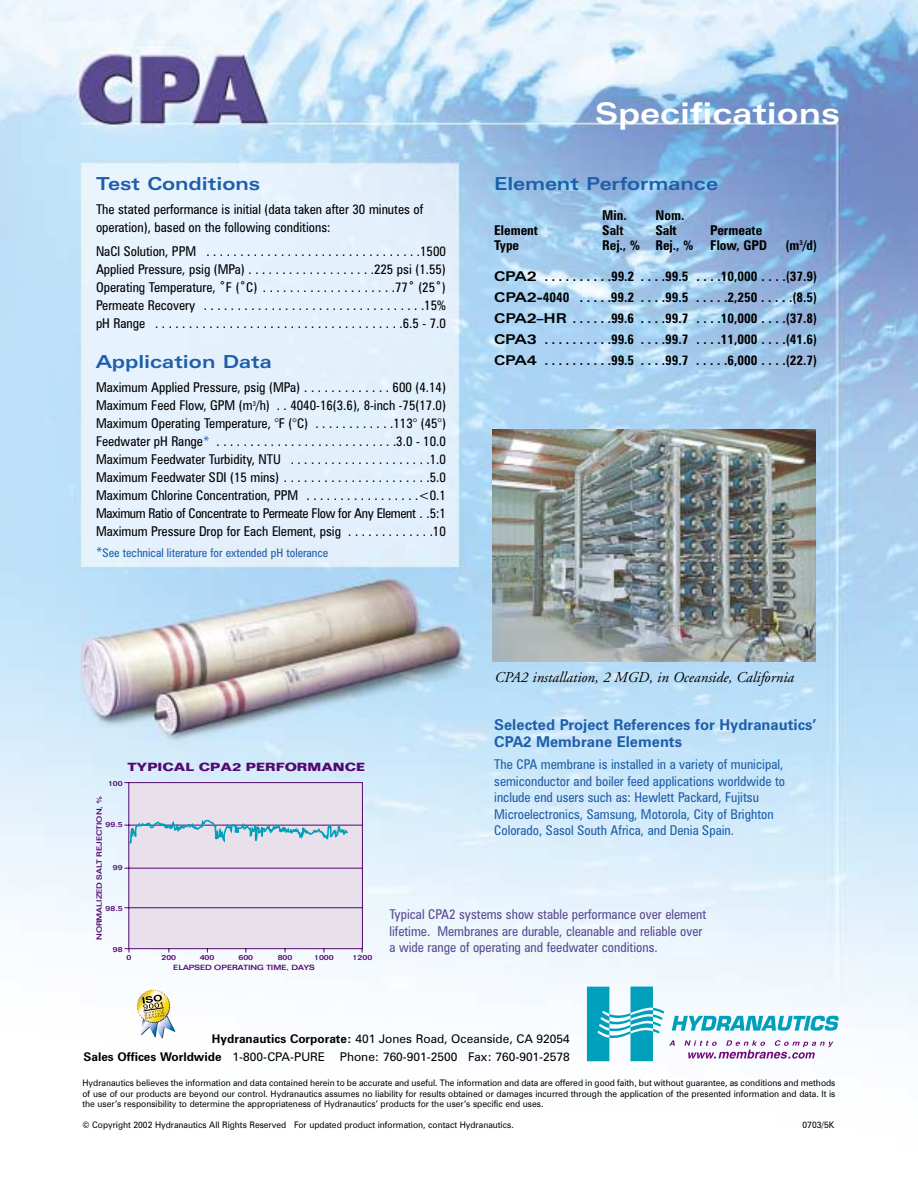
<style>
.page{position:relative;width:918px;height:1188px;background:#fff}
.page>*{position:absolute;margin:0;border:0;box-sizing:border-box;transform-origin:0 0}
.t1{font:700 expanded 30px "Zurich BT";color:#fff}
.t2{font:700 expanded 18px "Zurich BT";color:#1e5eaa}
.t3{font:700 15px/16.5px "Zurich BT";color:#1e5eaa}
.t4{font:italic 15px "Adobe Garamond";color:#000}
.t5{font:condensed 13.5px/18px "Zurich BT";color:#000;text-align:justify}
.t6{font:700 condensed 13.5px/21px "Zurich BT";color:#000;text-align:justify}
.t7{font:condensed 13.5px/16.5px "Zurich BT";color:#1e5eaa}
.t8{font:condensed 13.5px/16.5px "Zurich BT";color:#5a4a90}
.t9{font:12px/18px "Zurich BT";color:#000;text-align:right}
.t10{font:condensed 12px "Zurich BT";color:#1e5eaa}
.t11{font:700 11.55px "Folio";color:#520a6f;scale:1.2 1}
.t12{font:9px/10.5px "Zurich BT";color:#000;text-align:justify;scale:.95 1}
.t13{font:500 7.35px "Folio";color:#520a6f;scale:1.2 1}
.s1{color:#1e5eaa}
.s2{font-size:13.5px}
.s3{font-stretch:expanded}
.s4{font-weight:700}
</style>
<div class="page">
<img style="left:0;top:0;width:918px;height:1062px">
<svg style="left:587px;top:987px;width:251px;height:74px"></svg>
<img style="left:137px;top:989px;width:42px;height:57px">
<img style="left:493px;top:430px;width:323px;height:232px">
<svg style="left:124px;top:782px;width:239px;height:171px;background:#ded7e6"></svg>
<h2 class="t2" style="left:96px;top:177px;width:166px">Test Conditions</h2>
<p class="t5" style="left:96px;top:202px;width:329px">The stated performance is initial (data taken after 30 minutes of operation), based on the following conditions:</p>
<p class="t5" style="left:96px;top:244px;width:352px">NaCl Solution, PPM . . . . . . . . . . . . . . . . . . . . . . . . . . . . . . . .1500<br>Applied Pressure, psig (MPa) . . . . . . . . . . . . . . . . . . .225 psi (1.55)<br>Operating Temperature, ˚F (˚C) . . . . . . . . . . . . . . . . . . . .77˚ (25˚)<br>Permeate Recovery . . . . . . . . . . . . . . . . . . . . . . . . . . . . . . . . .15% pH Range . . . . . . . . . . . . . . . . . . . . . . . . . . . . . . . . . . . . .6.5 - 7.0</p>
<h2 class="t2" style="left:96px;top:356px;width:177px">Application Data</h2>
<p class="t5" style="left:96px;top:380px;width:352px">Maximum Applied Pressure, psig (MPa) . . . . . . . . . . . . . 600 (4.14)<br>Maximum Feed Flow, GPM (m<sup>3</sup>/h) . . 4040-16(3.6), 8-inch -75(17.0)<br>Maximum Operating Temperature, °F (°C) . . . . . . . . . . . .113° (45°)<br>Feedwater pH Range<span class="s1">*</span> . . . . . . . . . . . . . . . . . . . . . . . . . . .3.0 - 10.0<br>Maximum Feedwater Turbidity, NTU . . . . . . . . . . . . . . . . . . . . .1.0<br>Maximum Feedwater SDI (15 mins) . . . . . . . . . . . . . . . . . . . . . .5.0<br>Maximum Chlorine Concentration, PPM . . . . . . . . . . . . . . . . .&lt;0.1<br>Maximum Ratio of Concentrate to Permeate Flow for Any Element . .5:1<br>Maximum Pressure Drop for Each Element, psig . . . . . . . . . . . . .10</p>
<p class="t10" style="left:96px;top:549px;width:234px"><span class="s2">*</span>See technical literature for extended pH tolerance</p>
<h1 class="t1" style="left:595px;top:103px;width:247px">Specifications</h1>
<h2 class="t2" style="left:494px;top:177px;width:225px">Element Performance</h2>
<p class="t6" style="left:602px;top:207px;width:26px">Min.</p>
<p class="t6" style="left:655px;top:207px;width:30px">Nom.</p>
<p class="t6" style="left:494px;top:222px;width:45px">Element</p>
<p class="t6" style="left:602px;top:222px;width:23px">Salt</p>
<p class="t6" style="left:655px;top:222px;width:23px">Salt</p>
<p class="t6" style="left:710px;top:222px;width:53px">Permeate</p>
<p class="t6" style="left:494px;top:237px;width:26px">Type</p>
<p class="t6" style="left:602px;top:237px;width:166px">Rej., % Rej., % Flow, GPD</p>
<p class="t6" style="left:786px;top:237px;width:33px">(m<sup>3</sup>/d)</p>
<p class="t6" style="left:494px;top:268px;width:324px"><span class="s3">CPA2</span> . . . . . . . . . .99.2 . . . .99.5 . . . .10,000 . . . .(37.9)<br><span class="s3">CPA2-</span>4040 . . . . .99.2 . . . .99.5 . . . . .2,250 . . . . .(8.5)<br><span class="s3">CPA2–HR</span> . . . . . .99.6 . . . .99.7 . . . .10,000 . . . .(37.8)<br><span class="s3">CPA3</span> . . . . . . . . . .99.6 . . . .99.7 . . . .11,000 . . . .(41.6)<br><span class="s3">CPA4</span> . . . . . . . . . .99.5 . . . .99.7 . . . . .6,000 . . . .(22.7)</p>
<p class="t4" style="left:494px;top:671px;width:301px">CPA2 installation, 2 MGD, in Oceanside, California</p>
<p class="t11" style="left:127px;top:762px;width:200px">TYPICAL CPA2 PERFORMANCE</p>
<p class="t13" style="left:108px;top:780px;width:14px">100</p>
<p class="t13" style="left:106px;top:822px;width:16px">99.5</p>
<p class="t13" style="left:113px;top:864px;width:10px">99</p>
<p class="t13" style="left:106px;top:905px;width:16px">98.5</p>
<p class="t13" style="left:113px;top:946px;width:10px">98</p>
<p class="t13" style="left:97px;top:940px;width:122px;rotate:-90deg">NORMALIZED SALT REJECTION, %</p>
<p class="t13" style="left:127px;top:954px;width:6px">0</p>
<p class="t13" style="left:162px;top:954px;width:14px">200</p>
<p class="t13" style="left:200px;top:954px;width:14px">400</p>
<p class="t13" style="left:239px;top:954px;width:14px">600</p>
<p class="t13" style="left:278px;top:954px;width:14px">800</p>
<p class="t13" style="left:314px;top:954px;width:18px">1000</p>
<p class="t13" style="left:353px;top:954px;width:18px">1200</p>
<p class="t13" style="left:173px;top:964px;width:119px">ELAPSED OPERATING TIME, DAYS</p>
<p class="t3" style="left:494px;top:718px;width:324px">Selected Project References for Hydranautics’<br>CPA2 Membrane Elements</p>
<p class="t7" style="left:494px;top:758px;width:292px">The CPA membrane is installed in a variety of municipal, semiconductor and boiler feed applications worldwide to include end users such as: Hewlett Packard, Fujitsu Microelectronics, Samsung, Motorola, City of Brighton Colorado, Sasol South Africa, and Denia Spain.</p>
<p class="t8" style="left:389px;top:908px;width:318px">Typical CPA2 systems show stable performance over element lifetime. Membranes are durable, cleanable and reliable over a wide range of operating and feedwater conditions.</p>
<p class="t9" style="left:84px;top:1032px;width:488px"><span class="s4">Hydranautics Corporate:</span> 401 Jones Road, Oceanside, CA 92054<br><span class="s4">Sales Offices Worldwide</span> 1-800-CPA-PURE Phone: 760-901-2500 Fax: 760-901-2578</p>
<p class="t12" style="left:82px;top:1079px;width:794px">Hydranautics believes the information and data contained herein to be accurate and useful. The information and data are offered in good faith, but without guarantee, as conditions and methods of use of our products are beyond our control. Hydranautics assumes no liability for results obtained or damages incurred through the application of the presented information and data. It is the user’s responsibility to determine the appropriateness of Hydranautics’ products for the user’s specific end uses.</p>
<p class="t12" style="left:82px;top:1121px;width:455px">© Copyright 2002 Hydranautics All Rights Reserved For updated product information, contact Hydranautics.</p>
<p class="t12" style="left:803px;top:1121px;width:35px">0703/5K</p>
</div>
